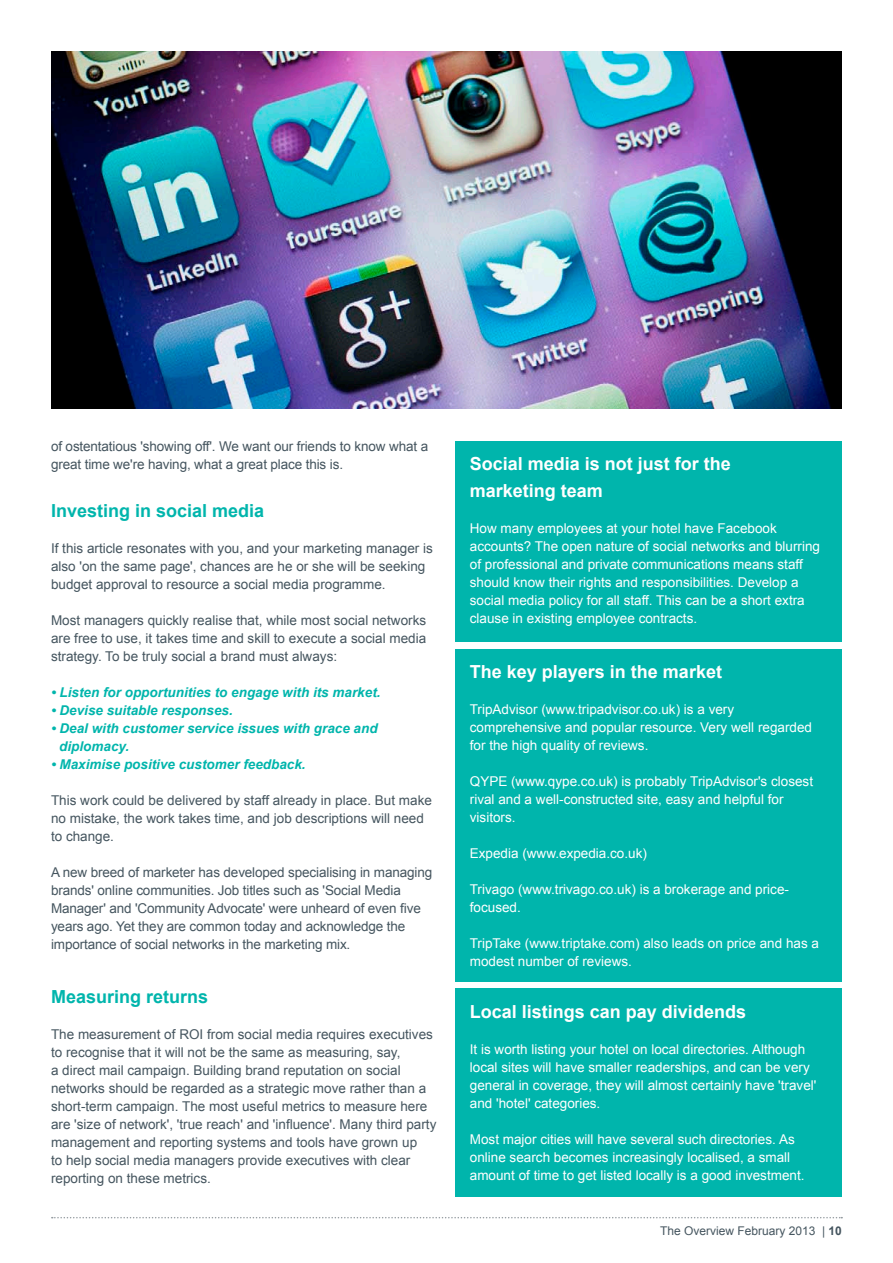
<style>
.page{position:relative;width:893px;height:1263px;background:#fff}
.page>*{position:absolute;margin:0;border:0;box-sizing:border-box;transform-origin:0 0}
.t1{font:700 18px "Arial";color:#fff}
.t2{font:700 18px "Arial";color:#00b5ac}
.t3{font:13.5px/18px "Arial";color:#45555f}
.t4{font:13.5px/18px "Arial";color:#fff}
.t5{font:italic 700 13.5px/18px "Arial";color:#00b5ac}
.t6{font:12px "Arial";color:#45555f}
.s1{color:#fff}
.s2{font-weight:700}
</style>
<div class="page">
<svg style="left:52px;top:1217px;width:790px;height:1px"></svg>
<img style="left:51px;top:51px;width:791px;height:357px">
<div style="left:455px;top:441px;width:387px;height:201px;background:#00b5ac"></div>
<div style="left:455px;top:649px;width:387px;height:332px;background:#00b5ac"></div>
<div style="left:455px;top:989px;width:387px;height:208px;background:#00b5ac"></div>
<p class="t3" style="left:51px;top:437px;width:379px">of ostentatious 'showing off'. We want our friends to know what a great time we're having, what a great place this is.</p>
<p class="t2" style="left:51px;top:499px;width:215px">Investing in social media</p>
<p class="t3" style="left:51px;top:539px;width:383px">If this article resonates with you, and your marketing manager is also 'on the same page', chances are he or she will be seeking budget approval to resource a social media programme.</p>
<p class="t3" style="left:51px;top:611px;width:377px;text-align:justify">Most managers quickly realise that, while most social networks are free to use, it takes time and skill to execute a social media strategy. To be truly social a brand must always:</p>
<p class="t5" style="left:51px;top:684px;width:331px">• Listen for opportunities to engage with its market.</p>
<p class="t5" style="left:51px;top:702px;width:183px">• Devise suitable responses.</p>
<p class="t5" style="left:51px;top:720px;width:328px">• Deal with customer service issues with grace and <span class="s1">o</span>diplomacy.</p>
<p class="t5" style="left:51px;top:756px;width:256px">• Maximise positive customer feedback.</p>
<p class="t3" style="left:51px;top:791px;width:382px">This work could be delivered by staff already in place. But make no mistake, the work takes time, and job descriptions will need to change.</p>
<p class="t3" style="left:51px;top:863px;width:383px">A new breed of marketer has developed specialising in managing brands' online communities. Job titles such as 'Social Media Manager' and 'Community Advocate' were unheard of even five years ago. Yet they are common today and acknowledge the importance of social networks in the marketing mix.</p>
<p class="t2" style="left:51px;top:985px;width:159px">Measuring returns</p>
<p class="t3" style="left:51px;top:1025px;width:387px">The measurement of ROI from social media requires executives to recognise that it will not be the same as measuring, say,<br>a direct mail campaign. Building brand reputation on social networks should be regarded as a strategic move rather than a short-term campaign. The most useful metrics to measure here are 'size of network', 'true reach' and 'influence'. Many third party management and reporting systems and tools have grown up<br>to help social media managers provide executives with clear reporting on these metrics.</p>
<p class="t1" style="left:470px;top:452px;width:263px">Social media is not just for the</p>
<p class="t1" style="left:470px;top:479px;width:135px">marketing team</p>
<p class="t4" style="left:470px;top:520px;width:352px">How many employees at your hotel have Facebook accounts? The open nature of social networks and blurring of professional and private communications means staff should know their rights and responsibilities. Develop a social media policy for all staff. This can be a short extra clause in existing employee contracts.</p>
<p class="t1" style="left:470px;top:659px;width:254px">The key players in the market</p>
<p class="t4" style="left:470px;top:700px;width:344px">TripAdvisor (www.tripadvisor.co.uk) is a very comprehensive and popular resource. Very well regarded for the high quality of reviews.</p>
<p class="t4" style="left:470px;top:772px;width:345px">QYPE (www.qype.co.uk) is probably TripAdvisor's closest rival and a well-constructed site, easy and helpful for visitors.</p>
<p class="t4" style="left:470px;top:844px;width:179px">Expedia (www.expedia.co.uk)</p>
<p class="t4" style="left:470px;top:880px;width:321px">Trivago (www.trivago.co.uk) is a brokerage and price&shy;focused.</p>
<p class="t4" style="left:470px;top:934px;width:351px">TripTake (www.triptake.com) also leads on price and has a modest number of reviews.</p>
<p class="t1" style="left:470px;top:999px;width:278px">Local listings can pay dividends</p>
<p class="t4" style="left:470px;top:1040px;width:348px">It is worth listing your hotel on local directories. Although local sites will have smaller readerships, and can be very general in coverage, they will almost certainly have 'travel' and 'hotel' categories.</p>
<p class="t4" style="left:470px;top:1130px;width:336px">Most major cities will have several such directories. As online search becomes increasingly localised, a small amount of time to get listed locally is a good investment.</p>
<p class="t6" style="left:660px;top:1223px;width:183px">The Overview February 2013 | <span class="s2">10</span></p>
</div>
